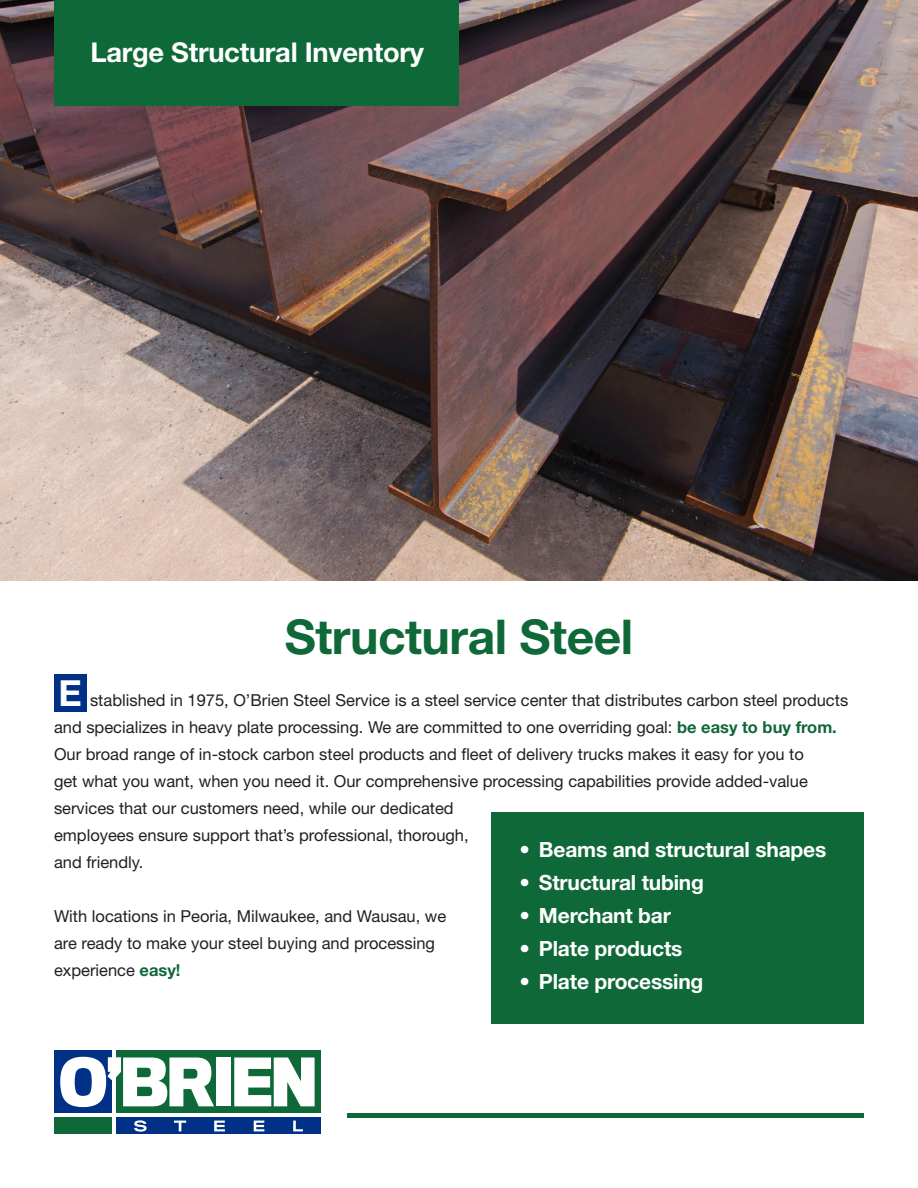
<style>
.page{position:relative;width:918px;height:1188px;background:#fff}
.page>*{position:absolute;margin:0;border:0;box-sizing:border-box;transform-origin:0 0}
.t1{font:700 48px "Helvetica Neue LT Std";letter-spacing:-.01em;color:#0f6838}
.t2{font:700 27.3px "Helvetica Neue LT Std";letter-spacing:-.01em;color:#fff}
.t3{font:700 21px "Helvetica Neue LT Std";letter-spacing:-.01em;color:#fff}
.t4{font:16.5px/27px "Helvetica Neue LT Std";color:#231f20}
.s1{font-weight:700;font-size:36px;color:#fff}
.s2{font-weight:700;color:#0f6838}
</style>
<div class="page">
<img style="left:0;top:0;width:918px;height:581px">
<div style="left:116px;top:1051px;width:204px;height:62px;background:#0f6838"></div>
<div style="left:54px;top:1051px;width:58px;height:62px;background:#003186"></div>
<div style="left:116px;top:1118px;width:204px;height:16px;background:#003186"></div>
<div style="left:54px;top:1118px;width:58px;height:16px;background:#0f6838"></div>
<svg style="left:60px;top:1057px;width:154px;height:50px"></svg>
<div style="left:216px;top:1058px;width:15px;height:48px;background:#fff"></div>
<svg style="left:234px;top:1058px;width:81px;height:48px"></svg>
<svg style="left:134px;top:1120px;width:13px;height:12px"></svg>
<svg style="left:174px;top:1121px;width:12px;height:10px"></svg>
<svg style="left:214px;top:1121px;width:11px;height:10px"></svg>
<svg style="left:254px;top:1121px;width:10px;height:10px"></svg>
<svg style="left:293px;top:1121px;width:10px;height:10px"></svg>
<div style="left:54px;top:0;width:405px;height:106px;background:#0f6838"></div>
<div style="left:491px;top:812px;width:373px;height:212px;background:#0f6838"></div>
<div style="left:55px;top:674px;width:32px;height:38px;background:#003186"></div>
<div style="left:348px;top:1113px;width:516px;height:5px;background:#0f6838"></div>
<p class="t2" style="left:91px;top:36px;width:335px">Large Structural Inventory</p>
<p class="t1" style="left:285px;top:607px;width:350px">Structural Steel</p>
<p class="t4" style="left:54px;top:686px;width:796px"><span class="s1">E</span> stablished in 1975, O’Brien Steel Service is a steel service center that distributes carbon steel products and specializes in heavy plate processing. We are committed to one overriding goal: <span class="s2">be easy to buy from.<br></span>Our broad range of in-stock carbon steel products and fleet of delivery trucks makes it easy for you to<br>get what you want, when you need it. Our comprehensive processing capabilities provide added-value services that our customers need, while our dedicated<br>employees ensure support that’s professional, thorough,<br>and friendly.</p>
<p class="t4" style="left:54px;top:902px;width:394px">With locations in Peoria, Milwaukee, and Wausau, we are ready to make your steel buying and processing experience <span class="s2">easy!</span></p>
<p class="t3" style="left:519px;top:837px;width:308px">• Beams and structural shapes</p>
<p class="t3" style="left:519px;top:870px;width:186px">• Structural tubing</p>
<p class="t3" style="left:519px;top:903px;width:153px">• Merchant bar</p>
<p class="t3" style="left:519px;top:936px;width:165px">• Plate products</p>
<p class="t3" style="left:519px;top:969px;width:185px">• Plate processing</p>
</div>
